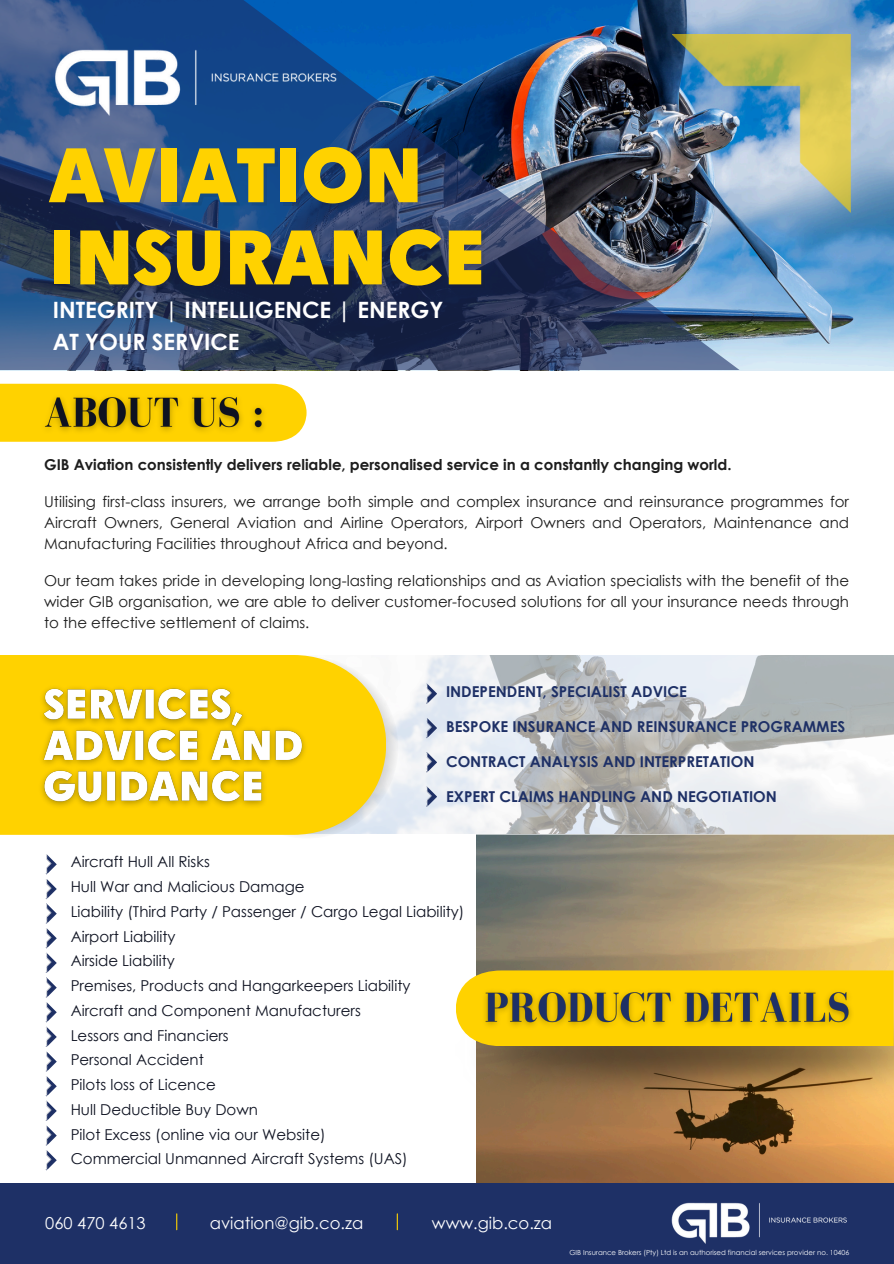
<style>
.page{position:relative;width:894px;height:1264px;background:#fff}
.page>*{position:absolute;margin:0;border:0;box-sizing:border-box;transform-origin:0 0}
.t1{font:900 75px "Century Gothic";color:#ffd200}
.t2{font:700 22.5px/31.5px "Century Gothic";color:#fff}
.t3{font:16.5px "Century Gothic";color:#fff}
.t4{font:15px/21px "Century Gothic";color:#1d1d1d;text-align:justify}
.t5{font:15px/24.8px "Century Gothic";color:#0e1221}
.t6{font:700 15px "Century Gothic";color:#1e3066}
.t7{font:700 15px "Century Gothic";color:#1d1d1d}
.t8{font:7.05px "Century Gothic";color:#fff}
</style>
<div class="page">
<svg style="left:476px;top:834px;width:417px;height:348px;background:#a48e69"></svg>
<svg style="left:398px;top:655px;width:495px;height:179px"></svg>
<img style="left:739px;top:0;width:154px;height:370px">
<img style="left:0;top:0;width:739px;height:370px">
<div style="left:0;top:1182px;width:893px;height:81px;background:#1e3066"></div>
<img style="left:630px;top:1132px;width:258px;height:112px">
<svg style="left:176px;top:1213px;width:1px;height:16px"></svg>
<svg style="left:396px;top:1213px;width:2px;height:16px"></svg>
<svg style="left:0;top:384px;width:306px;height:58px;background:#ffd515"></svg>
<img style="left:416px;top:683px;width:21px;height:21px">
<img style="left:416px;top:717px;width:21px;height:21px">
<img style="left:416px;top:752px;width:21px;height:20px">
<img style="left:416px;top:786px;width:21px;height:21px">
<svg style="left:215px;top:704px;width:183px;height:132px"></svg>
<svg style="left:0;top:655px;width:386px;height:179px;background:#fcd41b"></svg>
<img style="left:476px;top:1046px;width:417px;height:66px">
<svg style="left:456px;top:970px;width:437px;height:76px;background:#fcd20d"></svg>
<img style="left:474px;top:982px;width:385px;height:53px">
<img style="left:35px;top:387px;width:238px;height:53px">
<img style="left:33px;top:674px;width:279px;height:140px">
<img style="left:45px;top:854px;width:12px;height:20px">
<img style="left:45px;top:879px;width:12px;height:20px">
<img style="left:45px;top:903px;width:12px;height:21px">
<img style="left:45px;top:928px;width:12px;height:20px">
<img style="left:46px;top:977px;width:11px;height:20px">
<img style="left:45px;top:952px;width:12px;height:21px">
<img style="left:45px;top:1150px;width:12px;height:20px">
<img style="left:45px;top:1002px;width:12px;height:20px">
<img style="left:45px;top:1026px;width:12px;height:21px">
<img style="left:46px;top:1051px;width:11px;height:20px">
<img style="left:45px;top:1076px;width:12px;height:20px">
<img style="left:45px;top:1100px;width:12px;height:21px">
<img style="left:46px;top:1125px;width:11px;height:20px">
<img style="left:672px;top:34px;width:178px;height:178px">
<img style="left:53px;top:35px;width:298px;height:99px">
<h6 class="t1" style="left:49px;top:118px;width:375px">AVIATION</h6>
<p class="t1" style="left:49px;top:200px;width:439px">INSURANCE</p>
<p class="t2" style="left:53px;top:294px;width:392px">INTEGRITY | INTELLIGENCE | ENERGY<br>AT YOUR SERVICE</p>
<p class="t7" style="left:44px;top:455px;width:688px">GIB Aviation consistently delivers reliable, personalised service in a constantly changing world.</p>
<h3 class="t4" style="left:44px;top:490px;width:806px">Utilising first-class insurers, we arrange both simple and complex insurance and reinsurance programmes for Aircraft Owners, General Aviation and Airline Operators, Airport Owners and Operators, Maintenance and Manufacturing Facilities throughout Africa and beyond.</h3>
<h5 class="t4" style="left:44px;top:569px;width:806px">Our team takes pride in developing long-lasting relationships and as Aviation specialists with the benefit of the wider GIB organisation, we are able to deliver customer-focused solutions for all your insurance needs through to the effective settlement of claims.</h5>
<h1 class="t6" style="left:446px;top:682px;width:242px">INDEPENDENT, SPECIALIST ADVICE</h1>
<h1 class="t6" style="left:446px;top:717px;width:401px">BESPOKE INSURANCE AND REINSURANCE PROGRAMMES</h1>
<h1 class="t6" style="left:446px;top:752px;width:310px">CONTRACT ANALYSIS AND INTERPRETATION</h1>
<h1 class="t6" style="left:446px;top:787px;width:332px">EXPERT CLAIMS HANDLING AND NEGOTIATION</h1>
<p class="t5" style="left:71px;top:849px;width:395px">Aircraft Hull All Risks<br>Hull War and Malicious Damage<br>Liability (Third Party / Passenger / Cargo Legal Liability)<br>Airport Liability<br>Airside Liability<br>Premises, Products and Hangarkeepers Liability<br>Aircraft and Component Manufacturers<br>Lessors and Financiers<br>Personal Accident<br>Pilots loss of Licence<br>Hull Deductible Buy Down<br>Pilot Excess (online via our Website)</p>
<p class="t5" style="left:71px;top:1146px;width:338px">Commercial Unmanned Aircraft Systems (UAS)</p>
<p class="t3" style="left:45px;top:1211px;width:102px">060 470 4613</p>
<p class="t3" style="left:210px;top:1211px;width:155px">aviation@gib.co.za</p>
<p class="t3" style="left:432px;top:1211px;width:122px">www.gib.co.za</p>
<p class="t8" style="left:569px;top:1247px;width:281px">GIB Insurance Brokers (Pty) Ltd is an authorised financial services provider no. 10406</p>
</div>
